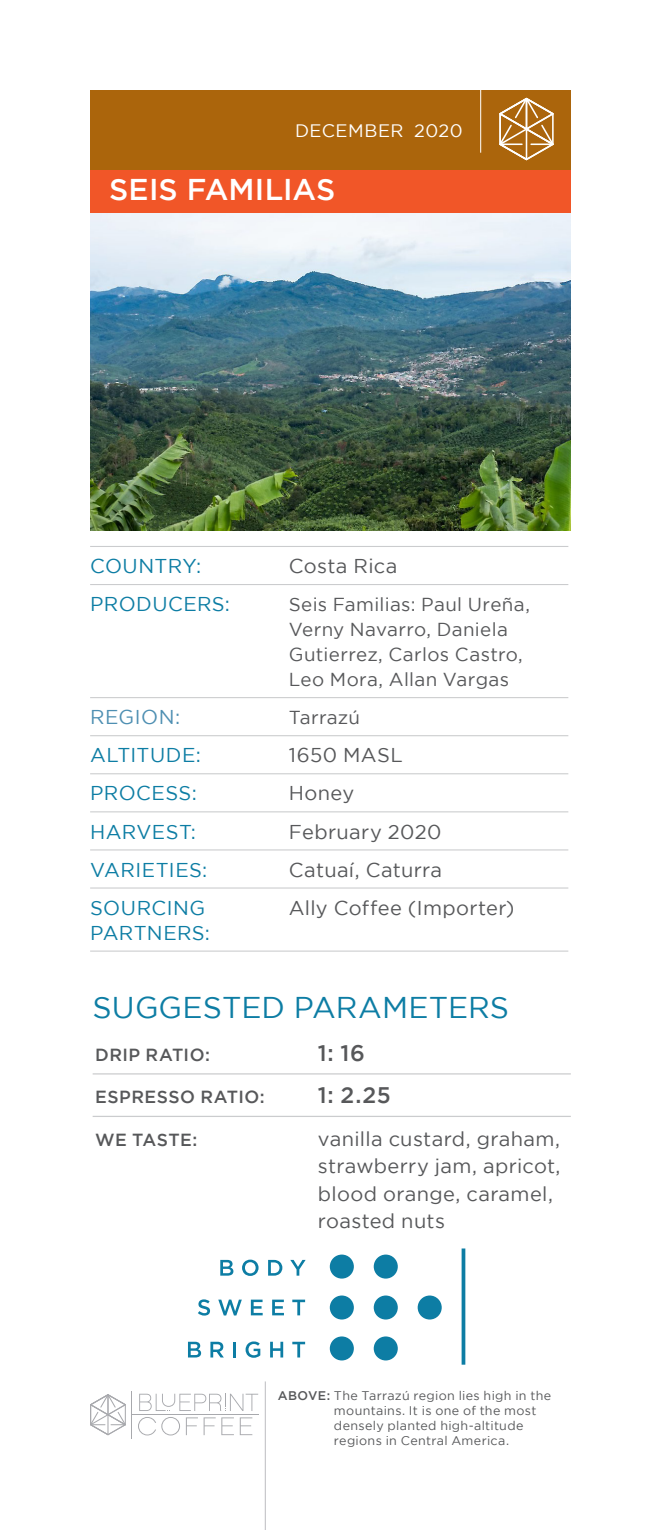
<style>
.page{position:relative;width:661px;height:1530px;background:#fff}
.page>*{position:absolute;margin:0;border:0;box-sizing:border-box;transform-origin:0 0}
.t1{font:30px "Gotham";color:#0d7da4}
.t2{font:500 30px "Gotham";letter-spacing:.005em;color:#fff}
.t3{font:500 22.5px "Gotham";color:#57585a}
.t4{font:20px/27.5px "Gotham";letter-spacing:.015em;color:#57585a}
.t5{font:20px "Gotham";letter-spacing:.02em;color:#0d7da4}
.t6{font:20px "Gotham";letter-spacing:.025em;color:#4e8fb2}
.t7{font:18.75px/25px "Gotham";letter-spacing:.015em;color:#57585a}
.t8{font:18px "Gotham";letter-spacing:.02em;color:#fff}
.t9{font:500 17.5px "Gotham";letter-spacing:.025em;color:#57585a}
.t10{font:12.5px/15px "Gotham";letter-spacing:.025em;color:#57585a}
.s1{font-weight:500}
</style>
<div class="page">
<div style="left:90px;top:90px;width:480px;height:80px;background:#ab650c"></div>
<img style="left:90px;top:212px;width:480px;height:319px">
<hr style="left:90px;top:546px;width:478px;height:1px;background:#cbccce">
<hr style="left:90px;top:584px;width:478px;height:1px;background:#cbccce">
<hr style="left:90px;top:697px;width:478px;height:1px;background:#cbccce">
<hr style="left:90px;top:735px;width:478px;height:1px;background:#cbccce">
<hr style="left:90px;top:773px;width:478px;height:1px;background:#cbccce">
<hr style="left:90px;top:811px;width:478px;height:1px;background:#cbccce">
<hr style="left:90px;top:849px;width:478px;height:1px;background:#cbccce">
<hr style="left:90px;top:887px;width:478px;height:2px;background:#cbccce">
<hr style="left:90px;top:951px;width:478px;height:1px;background:#cbccce">
<div style="left:90px;top:170px;width:480px;height:42px;background:#f15628"></div>
<svg style="left:499px;top:98px;width:54px;height:62px"></svg>
<hr style="left:479px;top:68px;width:1px;height:85px;background:#fff">
<hr style="left:93px;top:1073px;width:477px;height:2px;background:#cbccce">
<hr style="left:93px;top:1116px;width:477px;height:1px;background:#cbccce">
<svg style="left:220px;top:1260px;width:13px;height:16px"></svg>
<svg style="left:242px;top:1260px;width:16px;height:16px"></svg>
<svg style="left:268px;top:1260px;width:14px;height:16px"></svg>
<svg style="left:290px;top:1260px;width:15px;height:16px"></svg>
<svg style="left:198px;top:1299px;width:12px;height:17px"></svg>
<svg style="left:218px;top:1300px;width:23px;height:15px"></svg>
<svg style="left:250px;top:1300px;width:12px;height:15px"></svg>
<svg style="left:272px;top:1300px;width:12px;height:15px"></svg>
<svg style="left:292px;top:1300px;width:13px;height:15px"></svg>
<svg style="left:188px;top:1342px;width:13px;height:16px"></svg>
<svg style="left:210px;top:1342px;width:14px;height:16px"></svg>
<hr style="left:233px;top:1342px;width:3px;height:16px;background:#0d7da4">
<svg style="left:245px;top:1341px;width:15px;height:17px"></svg>
<svg style="left:270px;top:1342px;width:13px;height:16px"></svg>
<svg style="left:292px;top:1342px;width:13px;height:16px"></svg>
<div style="left:329px;top:1336px;width:24px;height:24px;background:#0d7da4;border-radius:50%"></div>
<div style="left:373px;top:1336px;width:24px;height:24px;background:#0d7da4;border-radius:50%"></div>
<div style="left:329px;top:1296px;width:24px;height:24px;background:#0d7da4;border-radius:50%"></div>
<div style="left:373px;top:1296px;width:24px;height:24px;background:#0d7da4;border-radius:50%"></div>
<div style="left:417px;top:1296px;width:24px;height:24px;background:#0d7da4;border-radius:50%"></div>
<div style="left:329px;top:1255px;width:24px;height:24px;background:#0d7da4;border-radius:50%"></div>
<div style="left:373px;top:1255px;width:24px;height:24px;background:#0d7da4;border-radius:50%"></div>
<svg style="left:461px;top:1249px;width:4px;height:116px"></svg>
<svg style="left:139px;top:1394px;width:119px;height:17px"></svg>
<svg style="left:138px;top:1417px;width:42px;height:18px"></svg>
<svg style="left:186px;top:1417px;width:29px;height:18px"></svg>
<svg style="left:221px;top:1417px;width:31px;height:18px"></svg>
<hr style="left:131px;top:1391px;width:1px;height:47px;background:#a8a9ad">
<hr style="left:132px;top:1414px;width:126px;height:1px;background:#a8a9ad">
<svg style="left:90px;top:1394px;width:36px;height:41px"></svg>
<hr style="left:264px;top:1381px;width:1px;height:149px;background:#bcbdc0">
<p class="t8" style="left:295px;top:121px;width:169px">DECEMBER 2020</p>
<p class="t2" style="left:109px;top:173px;width:227px">SEIS FAMILIAS</p>
<p class="t5" style="left:90px;top:555px;width:112px">COUNTRY:</p>
<p class="t4" style="left:288px;top:552px;width:110px">Costa Rica</p>
<p class="t5" style="left:90px;top:593px;width:141px">PRODUCERS:</p>
<p class="t7" style="left:288px;top:592px;width:242px">Seis Familias: Paul Ureña,<br>Verny Navarro, Daniela<br>Gutierrez, Carlos Castro,<br>Leo Mora, Allan Vargas</p>
<p class="t6" style="left:90px;top:706px;width:91px">REGION:</p>
<p class="t7" style="left:288px;top:705px;width:73px">Tarrazú</p>
<p class="t5" style="left:90px;top:744px;width:112px">ALTITUDE:</p>
<p class="t4" style="left:288px;top:741px;width:115px">1650 MASL</p>
<p class="t5" style="left:90px;top:782px;width:108px">PROCESS:</p>
<p class="t4" style="left:288px;top:779px;width:67px">Honey</p>
<p class="t5" style="left:90px;top:820px;width:107px">HARVEST:</p>
<p class="t4" style="left:288px;top:817px;width:154px">February 2020</p>
<p class="t5" style="left:90px;top:858px;width:119px">VARIETIES:</p>
<p class="t4" style="left:288px;top:855px;width:155px">Catuaí, Caturra</p>
<p class="t5" style="left:90px;top:897px;width:116px">SOURCING</p>
<p class="t4" style="left:288px;top:894px;width:227px">Ally Coffee (Importer)</p>
<p class="t5" style="left:90px;top:922px;width:121px">PARTNERS:</p>
<p class="t1" style="left:93px;top:991px;width:417px">SUGGESTED PARAMETERS</p>
<p class="t9" style="left:95px;top:1045px;width:116px">DRIP RATIO:</p>
<p class="t3" style="left:318px;top:1040px;width:48px">1: 16</p>
<p class="t9" style="left:95px;top:1087px;width:171px">ESPRESSO RATIO:</p>
<p class="t3" style="left:318px;top:1083px;width:74px">1: 2.25</p>
<p class="t9" style="left:95px;top:1130px;width:104px">WE TASTE:</p>
<p class="t4" style="left:318px;top:1125px;width:244px">vanilla custard, graham, strawberry jam, apricot, blood orange, caramel, roasted nuts</p>
<p class="t10" style="left:333px;top:1388px;width:218px;text-indent:-56px"><span class="s1">ABOVE:</span> The Tarrazú region lies high in the mountains. It is one of the most densely planted high-altitude regions in Central America.</p>
</div>
